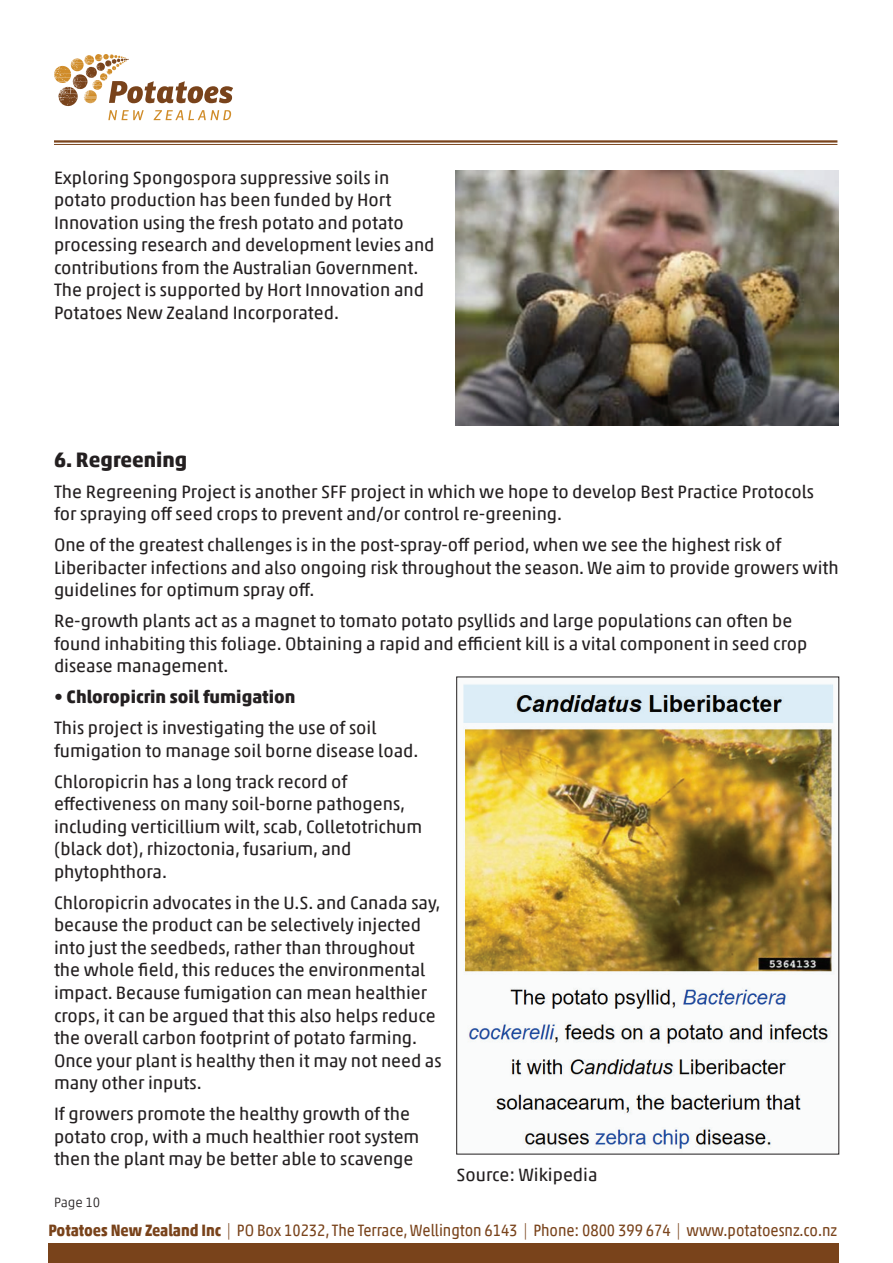
<style>
.page{position:relative;width:893px;height:1263px;background:#fff}
.page>*{position:absolute;margin:0;border:0;box-sizing:border-box;transform-origin:0 0}
.t1{font:700 21px "Akko Pro";color:#231f20}
.t2{font:18px/22.5px "Akko Pro";color:#231f20}
.t3{font:700 18px "Akko Pro";color:#231f20}
.t4{font:16.5px "Akko Pro";letter-spacing:-.005em;color:#79431b;scale:.9 1}
.t5{font:300 13.5px "Akko Pro";color:#231f20}
.s1{font-weight:700}
.s2{font-weight:300}
</style>
<div class="page">
<svg style="left:54px;top:54px;width:179px;height:66px"></svg>
<hr style="left:54px;top:140px;width:783px;height:3px;background:#79431b">
<hr style="left:54px;top:144px;width:783px;height:1px;background:#79431b">
<div style="left:48px;top:1243px;width:791px;height:20px;background:#79431b"></div>
<img style="left:455px;top:170px;width:384px;height:256px">
<img style="left:463px;top:684px;width:371px;height:465px">
<p class="t2" style="left:54px;top:166px;width:382px">Exploring Spongospora suppressive soils in potato production has been funded by Hort Innovation using the fresh potato and potato processing research and development levies and contributions from the Australian Government.<br>The project is supported by Hort Innovation and Potatoes New Zealand Incorporated.</p>
<p class="t1" style="left:54px;top:447px;width:135px">6. Regreening</p>
<p class="t2" style="left:54px;top:480px;width:762px">The Regreening Project is another SFF project in which we hope to develop Best Practice Protocols for spraying off seed crops to prevent and/or control re-greening.</p>
<p class="t2" style="left:54px;top:534px;width:786px">One of the greatest challenges is in the post-spray-off period, when we see the highest risk of<br>Liberibacter infections and also ongoing risk throughout the season. We aim to provide growers with guidelines for optimum spray off.</p>
<p class="t2" style="left:54px;top:610px;width:755px">Re-growth plants act as a magnet to tomato potato psyllids and large populations can often be found inhabiting this foliage. Obtaining a rapid and efficient kill is a vital component in seed crop disease management.</p>
<p class="t3" style="left:54px;top:686px;width:243px">• Chloropicrin soil fumigation</p>
<p class="t2" style="left:54px;top:717px;width:366px">This project is investigating the use of soil fumigation to manage soil borne disease load.</p>
<p class="t2" style="left:54px;top:770px;width:370px">Chloropicrin has a long track record of effectiveness on many soil-borne pathogens, including verticillium wilt, scab, Colletotrichum (black dot), rhizoctonia, fusarium, and phytophthora.</p>
<p class="t2" style="left:54px;top:891px;width:389px">Chloropicrin advocates in the U.S. and Canada say, because the product can be selectively injected into just the seedbeds, rather than throughout the whole field, this reduces the environmental impact. Because fumigation can mean healthier crops, it can be argued that this also helps reduce the overall carbon footprint of potato farming.<br>Once your plant is healthy then it may not need as many other inputs.</p>
<p class="t2" style="left:54px;top:1102px;width:367px">If growers promote the healthy growth of the potato crop, with a much healthier root system then the plant may be better able to scavenge</p>
<p class="t2" style="left:456px;top:1163px;width:143px">Source: Wikipedia</p>
<p class="t5" style="left:54px;top:1194px;width:48px">Page 10</p>
<p class="t4" style="left:48px;top:1220px;width:878px"><span class="s1">Potatoes New Zealand Inc</span> <span class="s2">|</span> PO Box 10232, The Terrace, Wellington 6143 <span class="s2">|</span> Phone: 0800 399 674 <span class="s2">|</span> www.potatoesnz.co.nz</p>
</div>
